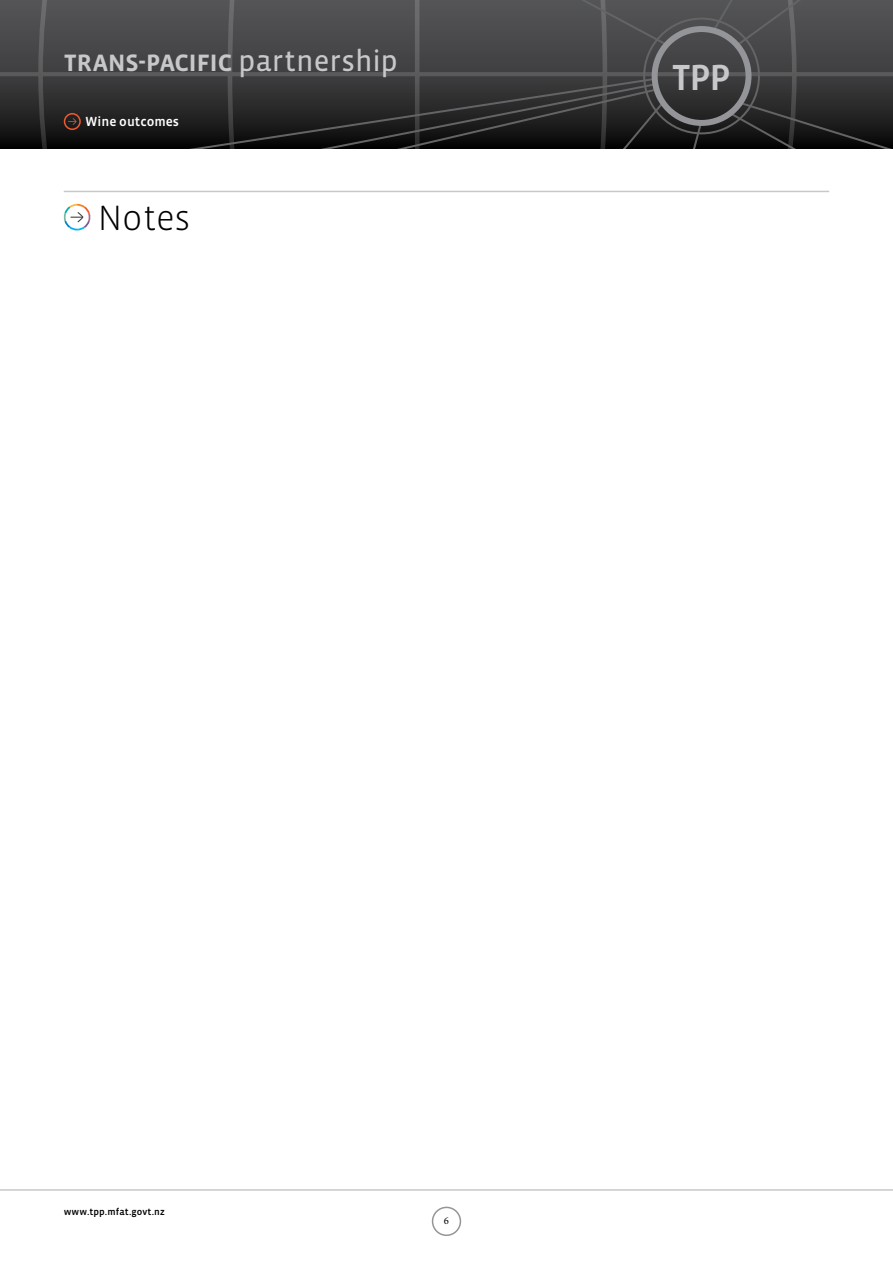
<style>
.page{position:relative;width:893px;height:1263px;background:#fff}
.page>*{position:absolute;margin:0;border:0;box-sizing:border-box;transform-origin:0 0}
.t1{font:500 37.2px "Vista Sans OT";color:#c7c8ca}
.t2{font:300 36px "Vista Sans OT";color:#000}
.t3{font:500 30px "Vista Sans OT";letter-spacing:-.035em;color:#c7c8ca}
.t4{font:500 13.5px "Vista Sans OT";color:#fff}
.t5{font:10.5px "Minion Pro";color:#000}
.t6{font:500 9.75px "Vista Sans OT";letter-spacing:.01em;color:#000}
.s1{font-weight:400}
</style>
<div class="page">
<svg style="left:0;top:0;width:893px;height:149px;background:#474749"></svg>
<svg style="left:712px;top:0;width:99px;height:47px;background:#525255"></svg>
<svg style="left:725px;top:100px;width:168px;height:49px;background:#212122"></svg>
<svg style="left:529px;top:0;width:138px;height:46px;background:#4f5052"></svg>
<div style="left:652px;top:26px;width:99px;height:100px;border:6px solid #939598;border-radius:50%"></div>
<div style="left:432px;top:1206px;width:29px;height:30px;border:2px solid #939598;border-radius:50%"></div>
<hr style="left:0;top:1189px;width:893px;height:2px;background:#c7c8ca">
<svg style="left:34px;top:77px;width:669px;height:72px;background:#282729"></svg>
<div style="left:64px;top:113px;width:17px;height:17px;border:2px solid #f15a2e;border-radius:50%"></div>
<hr style="left:64px;top:191px;width:765px;height:1px;background:#c7c8ca">
<svg style="left:64px;top:204px;width:27px;height:26px"></svg>
<p class="t3" style="left:64px;top:46px;width:336px">trans-pacific <span class="s1">partnership</span></p>
<p class="t4" style="left:85px;top:115px;width:96px">Wine outcomes</p>
<p class="t2" style="left:98px;top:200px;width:94px">Notes</p>
<p class="t1" style="left:672px;top:58px;width:60px">TPP</p>
<p class="t6" style="left:64px;top:1206px;width:103px">www.tpp.mfat.govt.nz</p>
<p class="t5" style="left:444px;top:1213px;width:7px">6</p>
</div>
